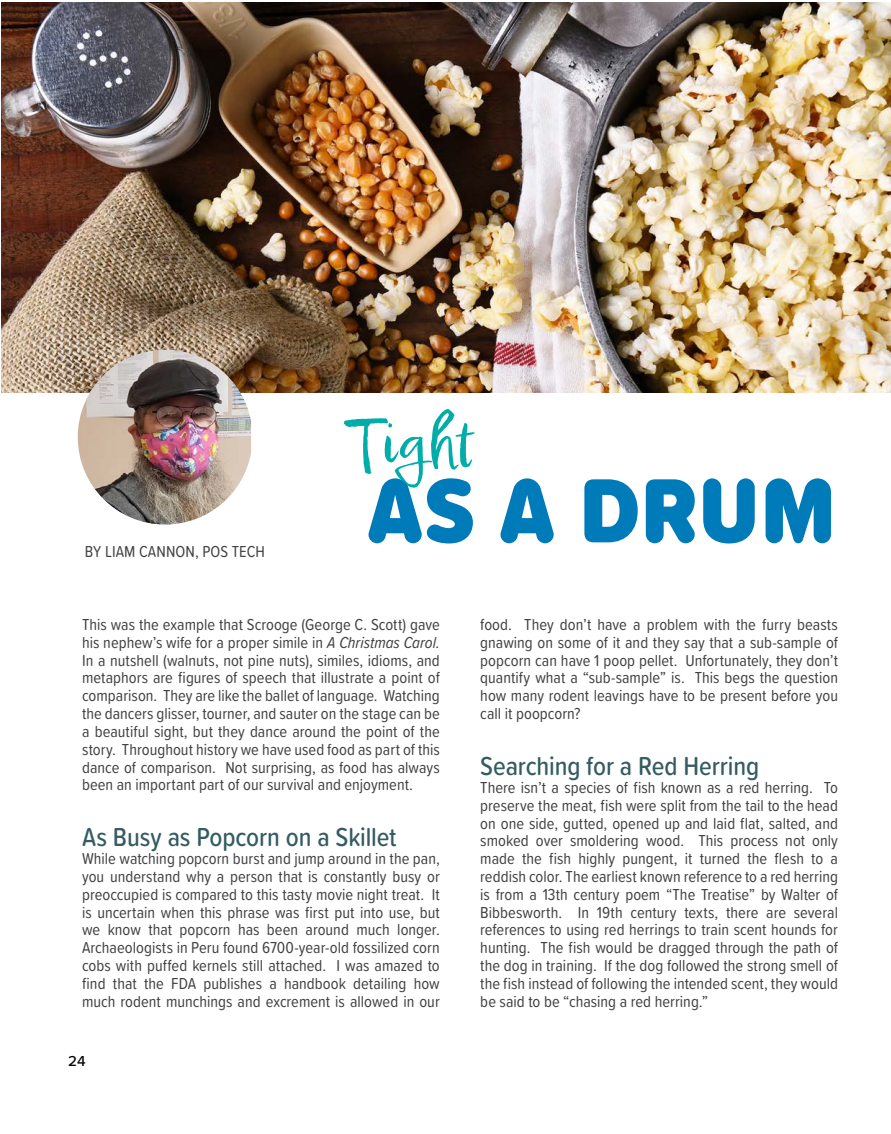
<style>
.page{position:relative;width:891px;height:1134px;background:#fff}
.page>*{position:absolute;margin:0;border:0;box-sizing:border-box;transform-origin:0 0}
.byline{font:900 94.5px "Proxima Soft Cond";letter-spacing:.02em;color:#007bb9}
.byline-2{font:63px "Epicursive Script";letter-spacing:.04em;color:#00ada9}
.Story_Head{font:500 27px "Proxima Soft Cond";letter-spacing:-.005em;color:#355c62}
.Story_Head-2{font:16.5px/17.9px "Proxima Soft Cond";color:#414042;text-align:justify}
.t1{font:500 15px "Proxima Nova";color:#000}
.s1{font-style:italic}
</style>
<div class="page">
<img style="left:1px;top:2px;width:889px;height:390px">
<img style="left:78px;top:350px;width:173px;height:175px">
<p class="Story_Head-2" style="left:85px;top:542px;width:182px">BY LIAM CANNON, POS TECH</p>
<p class="byline-2" style="left:347px;top:403px;width:129px">Tight</p>
<p class="byline" style="left:367px;top:439px;width:470px">AS A DRUM</p>
<p class="Story_Head-2" style="left:82px;top:615px;width:359px">This was the example that Scrooge (George C. Scott) gave his nephew’s wife for a proper simile in <span class="s1">A Christmas Carol.<br></span>In a nutshell (walnuts, not pine nuts), similes, idioms, and metaphors are figures of speech that illustrate a point of comparison. They are like the ballet of language. Watching the dancers glisser, tourner, and sauter on the stage can be a beautiful sight, but they dance around the point of the story. Throughout history we have used food as part of this dance of comparison. Not surprising, as food has always been an important part of our survival and enjoyment.</p>
<p class="Story_Head" style="left:82px;top:817px;width:316px">As Busy as Popcorn on a Skillet</p>
<p class="Story_Head-2" style="left:82px;top:849px;width:359px">While watching popcorn burst and jump around in the pan, you understand why a person that is constantly busy or preoccupied is compared to this tasty movie night treat. It is uncertain when this phrase was first put into use, but we know that popcorn has been around much longer.<br>Archaeologists in Peru found 6700-year-old fossilized corn cobs with puffed kernels still attached. I was amazed to find that the FDA publishes a handbook detailing how much rodent munchings and excrement is allowed in our</p>
<p class="t1" style="left:68px;top:1050px;width:19px">24</p>
<p class="Story_Head-2" style="left:480px;top:615px;width:359px">food. They don’t have a problem with the furry beasts gnawing on some of it and they say that a sub-sample of popcorn can have 1 poop pellet. Unfortunately, they don’t quantify what a “sub-sample” is. This begs the question how many rodent leavings have to be present before you call it poopcorn?</p>
<p class="Story_Head" style="left:480px;top:746px;width:281px">Searching for a Red Herring</p>
<p class="Story_Head-2" style="left:480px;top:778px;width:359px">There isn’t a species of fish known as a red herring. To preserve the meat, fish were split from the tail to the head on one side, gutted, opened up and laid flat, salted, and smoked over smoldering wood. This process not only made the fish highly pungent, it turned the flesh to a reddish color. The earliest known reference to a red herring is from a 13th century poem “The Treatise” by Walter of Bibbesworth. In 19th century texts, there are several references to using red herrings to train scent hounds for hunting. The fish would be dragged through the path of the dog in training. If the dog followed the strong smell of the fish instead of following the intended scent, they would be said to be “chasing a red herring.”</p>
</div>
